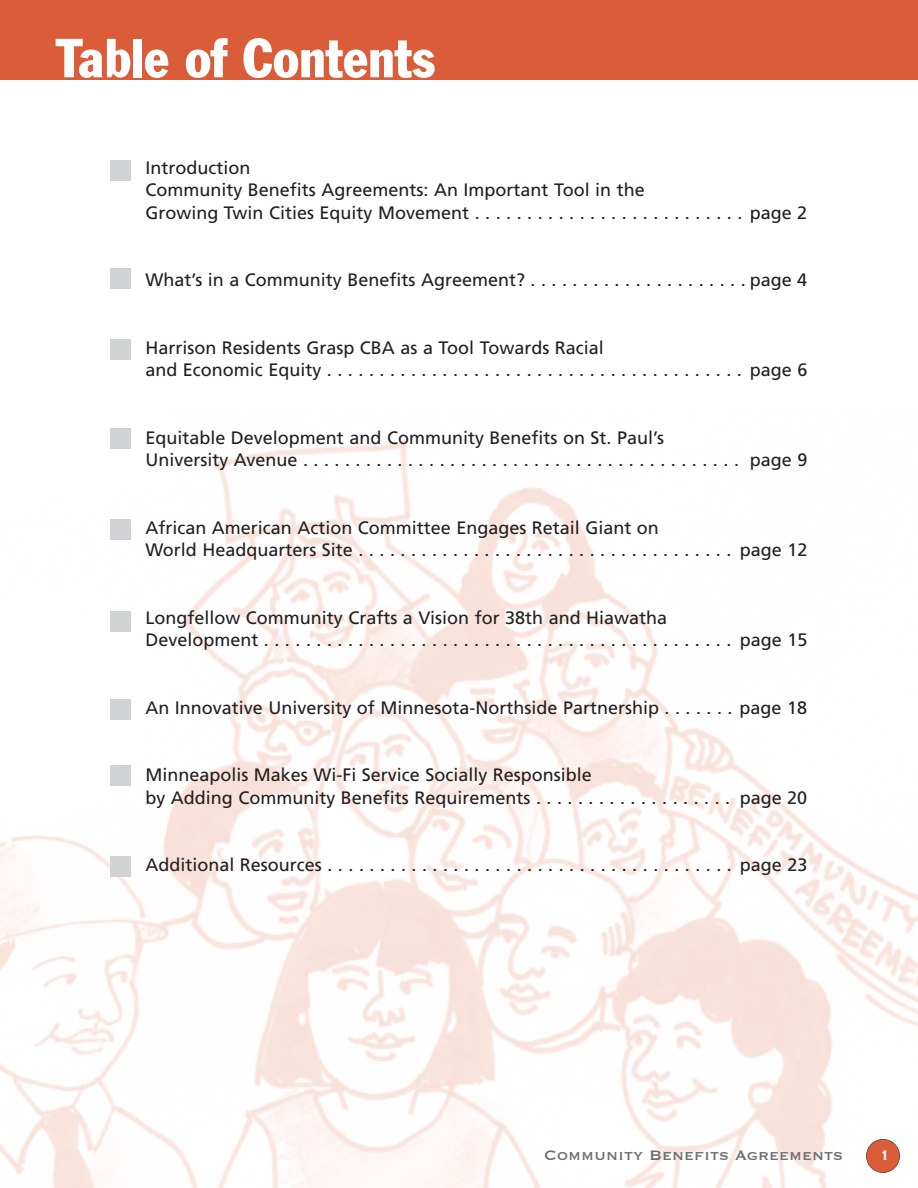
<style>
.page{position:relative;width:918px;height:1188px;background:#fff}
.page>*{position:absolute;margin:0;border:0;box-sizing:border-box;transform-origin:0 0}
.t1{font:condensed 54px "Franklin Gothic";color:#fff}
.t2{font:18px/22.5px "Frutiger";color:#231f20}
.t3{font:18px "Copperplate";color:#6c6d70}
.t4{font:18px "Copperplate";color:#fff}
</style>
<div class="page">
<img style="left:0;top:428px;width:918px;height:760px">
<div style="left:866px;top:1139px;width:34px;height:34px;background:#da5c38;border-radius:50%"></div>
<div style="left:866px;top:1139px;width:34px;height:34px;border:1px solid #231f20;border-radius:50%"></div>
<div style="left:0;top:0;width:918px;height:79px;background:#da5c38"></div>
<div style="left:110px;top:160px;width:20px;height:21px;background:#d1d2d4"></div>
<div style="left:110px;top:429px;width:20px;height:20px;background:#d1d2d4"></div>
<div style="left:110px;top:519px;width:20px;height:21px;background:#d1d2d4"></div>
<div style="left:110px;top:611px;width:20px;height:21px;background:#d1d2d4"></div>
<div style="left:110px;top:700px;width:20px;height:20px;background:#d1d2d4"></div>
<div style="left:110px;top:766px;width:20px;height:20px;background:#d1d2d4"></div>
<div style="left:110px;top:857px;width:20px;height:20px;background:#d1d2d4"></div>
<div style="left:110px;top:269px;width:20px;height:20px;background:#d1d2d4"></div>
<div style="left:110px;top:340px;width:20px;height:20px;background:#d1d2d4"></div>
<h1 class="t1" style="left:56px;top:39px;width:380px">Table of Contents</h1>
<p class="t2" style="left:145px;top:158px;width:663px">Introduction<br>Community Benefits Agreements: An Important Tool in the<br>Growing Twin Cities Equity Movement . . . . . . . . . . . . . . . . . . . . . . . . . . page 2</p>
<p class="t2" style="left:145px;top:270px;width:663px">What’s in a Community Benefits Agreement? . . . . . . . . . . . . . . . . . . . . . page 4</p>
<p class="t2" style="left:145px;top:338px;width:663px">Harrison Residents Grasp CBA as a Tool Towards Racial<br>and Economic Equity . . . . . . . . . . . . . . . . . . . . . . . . . . . . . . . . . . . . . . . . page 6</p>
<p class="t2" style="left:145px;top:428px;width:663px">Equitable Development and Community Benefits on St. Paul’s<br>University Avenue . . . . . . . . . . . . . . . . . . . . . . . . . . . . . . . . . . . . . . . . . . page 9</p>
<p class="t2" style="left:145px;top:518px;width:663px">African American Action Committee Engages Retail Giant on<br>World Headquarters Site . . . . . . . . . . . . . . . . . . . . . . . . . . . . . . . . . . . . page 12</p>
<p class="t2" style="left:145px;top:608px;width:663px">Longfellow Community Crafts a Vision for 38th and Hiawatha<br>Development . . . . . . . . . . . . . . . . . . . . . . . . . . . . . . . . . . . . . . . . . . . . . page 15</p>
<p class="t2" style="left:145px;top:698px;width:663px">An Innovative University of Minnesota-Northside Partnership . . . . . . . page 18</p>
<p class="t2" style="left:145px;top:765px;width:663px">Minneapolis Makes Wi-Fi Service Socially Responsible<br>by Adding Community Benefits Requirements . . . . . . . . . . . . . . . . . . . page 20</p>
<p class="t2" style="left:145px;top:855px;width:663px">Additional Resources . . . . . . . . . . . . . . . . . . . . . . . . . . . . . . . . . . . . . . . page 23</p>
<p class="t3" style="left:544px;top:1143px;width:301px">Community Benefits Agreements</p>
<p class="t4" style="left:880px;top:1143px;width:12px">1</p>
</div>
